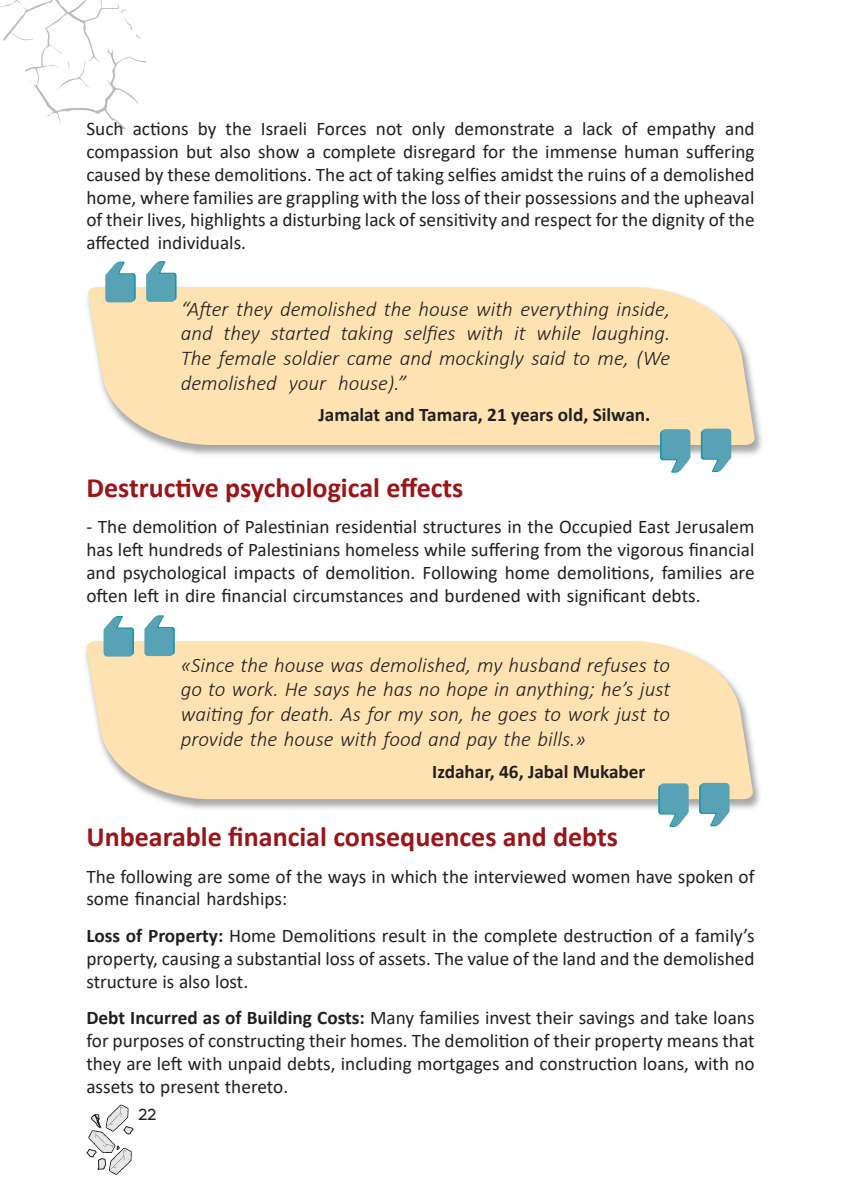
<style>
.page{position:relative;width:844px;height:1191px;background:#fff}
.page>*{position:absolute;margin:0;border:0;box-sizing:border-box;transform-origin:0 0}
.t1{font:700 28px "Calibri";color:#9c1418}
.t2{font:italic 300 21px/24.7px "Calibri";color:#231f20;text-align:justify}
.t3{font:19.25px/22.8px "Calibri";color:#231f20;text-align:justify}
.t4{font:700 19.25px "Calibri";color:#231f20}
.t5{font:15.22px "Madani Arabic";color:#231f20}
.s1{font-weight:700}
</style>
<div class="page">
<svg style="left:87px;top:1104px;width:46px;height:70px"></svg>
<svg style="left:1px;top:0;width:145px;height:129px"></svg>
<img style="left:85px;top:650px;width:675px;height:163px">
<div style="left:86px;top:641px;width:667px;height:158px;background:#fee2b2"></div>
<svg style="left:144px;top:615px;width:31px;height:41px"></svg>
<svg style="left:103px;top:616px;width:31px;height:40px"></svg>
<svg style="left:658px;top:783px;width:30px;height:44px"></svg>
<svg style="left:699px;top:783px;width:30px;height:43px"></svg>
<img style="left:87px;top:283px;width:675px;height:176px">
<div style="left:88px;top:287px;width:667px;height:158px;background:#fee2b2"></div>
<svg style="left:146px;top:261px;width:30px;height:41px"></svg>
<svg style="left:105px;top:262px;width:31px;height:40px"></svg>
<svg style="left:659px;top:429px;width:31px;height:44px"></svg>
<svg style="left:700px;top:428px;width:31px;height:44px"></svg>
<p class="t3" style="left:86px;top:117px;width:669px">Such actions by the Israeli Forces not only demonstrate a lack of empathy and compassion but also show a complete disregard for the immense human suffering caused by these demolitions. The act of taking selfies amidst the ruins of a demolished home, where families are grappling with the loss of their possessions and the upheaval of their lives, highlights a disturbing lack of sensitivity and respect for the dignity of the affected individuals.</p>
<p class="t2" style="left:181px;top:296px;width:491px">“After they demolished the house with everything inside, and they started taking selfies with it while laughing.<br>The female soldier came and mockingly said to me, (We demolished your house).”</p>
<p class="t4" style="left:318px;top:401px;width:333px">Jamalat and Tamara, 21 years old, Silwan.</p>
<h1 class="t1" style="left:86px;top:467px;width:378px">Destructive psychological effects</h1>
<p class="t3" style="left:86px;top:515px;width:669px">- The demolition of Palestinian residential structures in the Occupied East Jerusalem has left hundreds of Palestinians homeless while suffering from the vigorous financial and psychological impacts of demolition. Following home demolitions, families are often left in dire financial circumstances and burdened with significant debts.</p>
<p class="t2" style="left:181px;top:652px;width:491px">«Since the house was demolished, my husband refuses to go to work. He says he has no hope in anything; he’s just waiting for death. As for my son, he goes to work just to provide the house with food and pay the bills.»</p>
<p class="t4" style="left:432px;top:757px;width:214px">Izdahar, 46, Jabal Mukaber</p>
<h1 class="t1" style="left:86px;top:816px;width:533px">Unbearable financial consequences and debts</h1>
<p class="t3" style="left:86px;top:864px;width:669px">The following are some of the ways in which the interviewed women have spoken of some financial hardships:</p>
<p class="t3" style="left:86px;top:923px;width:669px"><span class="s1">Loss of Property:</span> Home Demolitions result in the complete destruction of a family’s property, causing a substantial loss of assets. The value of the land and the demolished structure is also lost.</p>
<p class="t3" style="left:86px;top:1006px;width:669px"><span class="s1">Debt Incurred as of Building Costs:</span> Many families invest their savings and take loans for purposes of constructing their homes. The demolition of their property means that they are left with unpaid debts, including mortgages and construction loans, with no assets to present thereto.</p>
<p class="t5" style="left:138px;top:1102px;width:20px">22</p>
</div>
